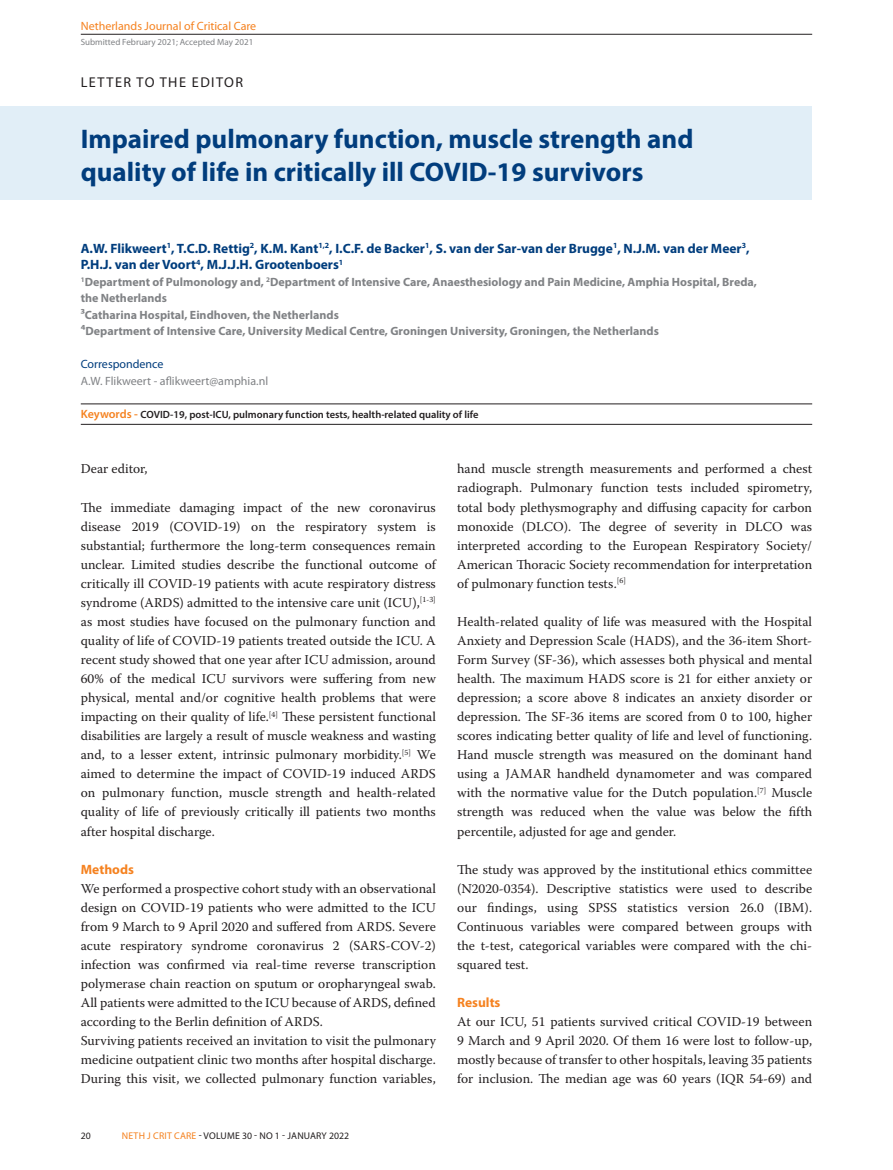
<style>
.page{position:relative;width:893px;height:1170px;background:#fff}
.page>*{position:absolute;margin:0;border:0;box-sizing:border-box;transform-origin:0 0}
.t1{font:700 27px/33px "Myriad Pro";color:#013d7d}
.t2{font:14.25px "Myriad Pro";letter-spacing:.1em;color:#231f20}
.Plat_Warnock_Pro{font:13.5px/19px "Warnock Pro";color:#231f20;text-align:justify}
.t3{font:700 13.5px/16.5px "Myriad Pro";color:#013d7d}
.Tussenkop{font:700 13.5px "Myriad Pro";color:#f58220}
.t4{font:700 12px/16.5px "Myriad Pro";color:#808285}
.t5{font:12px "Myriad Pro";color:#808285}
.t6{font:12px "Myriad Pro";color:#f58220}
.t7{font:12px "Myriad Pro";color:#013d7d}
.Keywords___reference{font:600 10.5px "Myriad Pro";color:#231f20}
.t8{font:9.75px "Myriad Pro";letter-spacing:.02em;color:#231f20}
.t9{font:9px "Myriad Pro";color:#808285}
.s1{font-size:12px;color:#f58220}
.s2{color:#f58220}
</style>
<div class="page">
<hr style="left:81px;top:34px;width:731px;height:1px;background:#231f20">
<div style="left:0;top:106px;width:812px;height:94px;background:#e1eef7"></div>
<hr style="left:81px;top:403px;width:731px;height:1px;background:#231f20">
<hr style="left:81px;top:424px;width:731px;height:1px;background:#231f20">
<p class="t6" style="left:81px;top:20px;width:177px">Netherlands Journal of Critical Care</p>
<p class="t9" style="left:81px;top:37px;width:174px">Submitted February 2021; Accepted May 2021</p>
<p class="t2" style="left:81px;top:75px;width:164px">LETTER TO THE EDITOR</p>
<p class="t1" style="left:81px;top:121px;width:614px">Impaired pulmonary function, muscle strength and quality of life in critically ill COVID-19 survivors</p>
<p class="t3" style="left:81px;top:239px;width:670px">A.W. Flikweert<sup>1</sup>, T.C.D. Rettig<sup>2</sup>, K.M. Kant<sup>1,2</sup>, I.C.F. de Backer<sup>1</sup>, S. van der Sar-van der Brugge<sup>1</sup>, N.J.M. van der Meer<sup>3</sup>,<br>P.H.J. van der Voort<sup>4</sup>, M.J.J.H. Grootenboers<sup>1</sup></p>
<p class="t4" style="left:81px;top:273px;width:678px"><sup>1</sup>Department of Pulmonology and, <sup>2</sup>Department of Intensive Care, Anaesthesiology and Pain Medicine, Amphia Hospital, Breda, the Netherlands<br>3Catharina Hospital, Eindhoven, the Netherlands<br>⁴Department of Intensive Care, University Medical Centre, Groningen University, Groningen, the Netherlands</p>
<p class="t7" style="left:81px;top:357px;width:84px">Correspondence</p>
<p class="t5" style="left:81px;top:374px;width:189px">A.W. Flikweert - aflikweert@amphia.nl</p>
<p class="Keywords___reference" style="left:81px;top:407px;width:399px"><span class="s1">Keywords -</span> COVID-19, post-ICU, pulmonary function tests, health-related quality of life</p>
<p class="Plat_Warnock_Pro" style="left:81px;top:459px;width:68px">Dear editor,</p>
<p class="Plat_Warnock_Pro" style="left:81px;top:497px;width:357px">The immediate damaging impact of the new coronavirus disease 2019 (COVID-19) on the respiratory system is substantial; furthermore the long-term consequences remain unclear. Limited studies describe the functional outcome of critically ill COVID-19 patients with acute respiratory distress syndrome (ARDS) admitted to the intensive care unit (ICU),<sup>[1-3] </sup>as most studies have focused on the pulmonary function and quality of life of COVID-19 patients treated outside the ICU. A recent study showed that one year after ICU admission, around 60% of the medical ICU survivors were suffering from new physical, mental and/or cognitive health problems that were impacting on their quality of life.<sup>[4]</sup> These persistent functional disabilities are largely a result of muscle weakness and wasting and, to a lesser extent, intrinsic pulmonary morbidity.<sup>[5]</sup> We aimed to determine the impact of COVID-19 induced ARDS on pulmonary function, muscle strength and health-related quality of life of previously critically ill patients two months after hospital discharge.</p>
<p class="Tussenkop" style="left:81px;top:860px;width:55px">Methods</p>
<p class="Plat_Warnock_Pro" style="left:81px;top:878px;width:357px">We performed a prospective cohort study with an observational design on COVID-19 patients who were admitted to the ICU from 9 March to 9 April 2020 and suffered from ARDS. Severe acute respiratory syndrome coronavirus 2 (SARS-COV-2) infection was confirmed via real-time reverse transcription polymerase chain reaction on sputum or oropharyngeal swab.<br>All patients were admitted to the ICU because of ARDS, defined according to the Berlin definition of ARDS.</p>
<p class="Plat_Warnock_Pro" style="left:81px;top:1030px;width:357px">Surviving patients received an invitation to visit the pulmonary medicine outpatient clinic two months after hospital discharge.<br>During this visit, we collected pulmonary function variables,</p>
<p class="t8" style="left:81px;top:1130px;width:12px">20</p>
<p class="t8" style="left:122px;top:1130px;width:229px"><span class="s2">NETH J CRIT CARE</span> - VOLUME 30 - NO 1 - JANUARY 2022</p>
<p class="Plat_Warnock_Pro" style="left:457px;top:459px;width:357px">hand muscle strength measurements and performed a chest radiograph. Pulmonary function tests included spirometry, total body plethysmography and diffusing capacity for carbon monoxide (DLCO). The degree of severity in DLCO was interpreted according to the European Respiratory Society/ American Thoracic Society recommendation for interpretation of pulmonary function tests.<sup>[6]</sup></p>
<p class="Plat_Warnock_Pro" style="left:457px;top:611px;width:357px">Health-related quality of life was measured with the Hospital Anxiety and Depression Scale (HADS), and the 36-item Short-Form Survey (SF-36), which assesses both physical and mental health. The maximum HADS score is 21 for either anxiety or depression; a score above 8 indicates an anxiety disorder or depression. The SF-36 items are scored from 0 to 100, higher scores indicating better quality of life and level of functioning.<br>Hand muscle strength was measured on the dominant hand using a JAMAR handheld dynamometer and was compared with the normative value for the Dutch population.<sup>[7]</sup> Muscle strength was reduced when the value was below the fifth percentile, adjusted for age and gender.</p>
<p class="Plat_Warnock_Pro" style="left:457px;top:859px;width:357px">The study was approved by the institutional ethics committee (N2020-0354). Descriptive statistics were used to describe our findings, using SPSS statistics version 26.0 (IBM).<br>Continuous variables were compared between groups with the t-test, categorical variables were compared with the chi&shy;squared test.</p>
<p class="Tussenkop" style="left:457px;top:993px;width:45px">Results</p>
<p class="Plat_Warnock_Pro" style="left:457px;top:1011px;width:357px">At our ICU, 51 patients survived critical COVID-19 between 9 March and 9 April 2020. Of them 16 were lost to follow-up, mostly because of transfer to other hospitals, leaving 35 patients for inclusion. The median age was 60 years (IQR 54-69) and</p>
</div>
